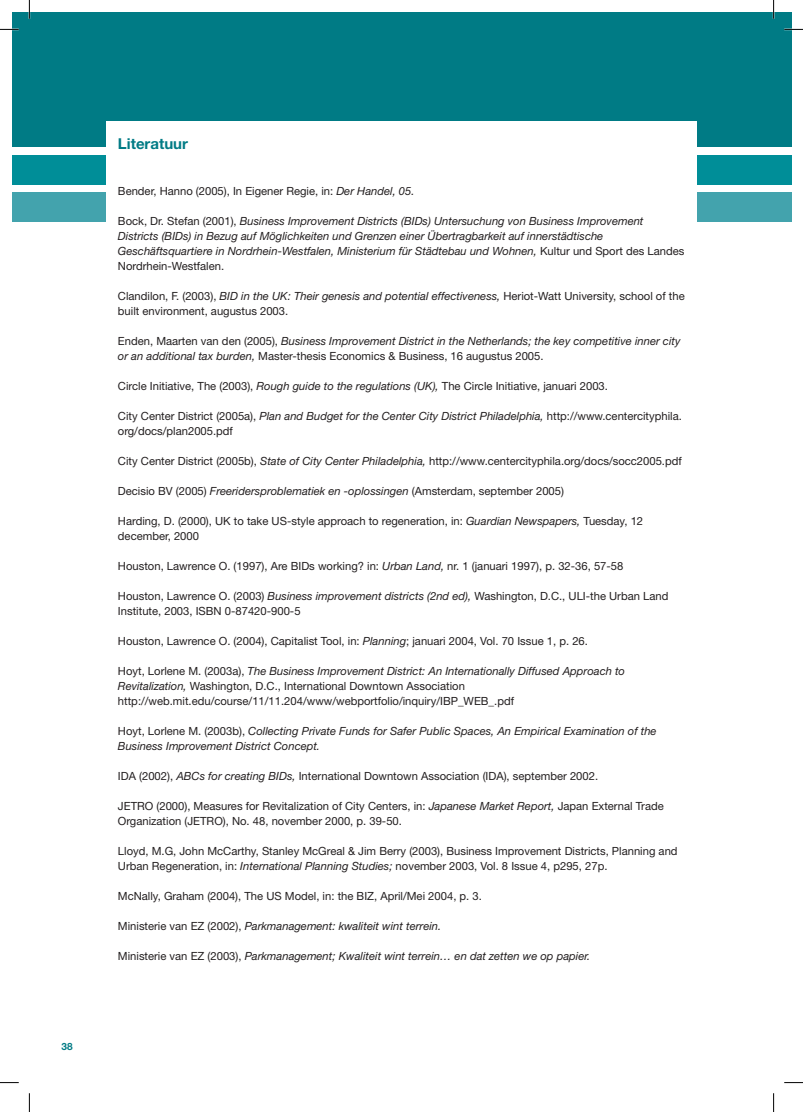
<style>
.page{position:relative;width:803px;height:1112px;background:#fff}
.page>*{position:absolute;margin:0;border:0;box-sizing:border-box;transform-origin:0 0}
.t1{font:700 15px "Helvetica Neue LT";color:#007b85}
.t2{font:11.25px/15px "Helvetica Neue LT";color:#231f20}
.t3{font:italic 11.25px/15px "Helvetica Neue LT";color:#231f20}
.t4{font:700 10px "Helvetica Neue LT";color:#007b85}
.s1{font-style:italic}
.s2{font-style:normal}
</style>
<div class="page">
<div style="left:12px;top:12px;width:761px;height:134px;background:#007b85"></div>
<div style="left:12px;top:155px;width:761px;height:29px;background:#008e98"></div>
<div style="left:12px;top:192px;width:761px;height:30px;background:#43a3ad"></div>
<div style="left:106px;top:122px;width:591px;height:853px;background:#fff"></div>
<div style="left:773px;top:12px;width:18px;height:134px;background:#007b85"></div>
<div style="left:773px;top:155px;width:18px;height:29px;background:#008e98"></div>
<div style="left:773px;top:192px;width:18px;height:30px;background:#43a3ad"></div>
<svg style="left:0;top:29px;width:19px;height:1px"></svg>
<svg style="left:784px;top:29px;width:19px;height:1px"></svg>
<svg style="left:0;top:1082px;width:19px;height:1px"></svg>
<svg style="left:784px;top:1082px;width:19px;height:1px"></svg>
<svg style="left:29px;top:0;width:1px;height:19px"></svg>
<svg style="left:29px;top:1093px;width:1px;height:18px"></svg>
<svg style="left:773px;top:0;width:1px;height:19px"></svg>
<svg style="left:773px;top:1093px;width:1px;height:18px"></svg>
<p class="t4" style="left:62px;top:1040px;width:13px">38</p>
<h1 class="t1" style="left:118px;top:135px;width:72px">Literatuur</h1>
<p class="t2" style="left:118px;top:183px;width:298px">Bender, Hanno (2005), In Eigener Regie, in: <span class="s1">Der Handel, 05.</span></p>
<p class="t3" style="left:118px;top:213px;width:568px"><span class="s2">Bock, Dr. Stefan (2001),</span> Business Improvement Districts (BIDs) Untersuchung von Business Improvement Districts (BIDs) in Bezug auf Möglichkeiten und Grenzen einer Übertragbarkeit auf innerstädtische Geschäftsquartiere in Nordrhein-Westfalen, Ministerium für Städtebau und Wohnen, <span class="s2">Kultur und Sport des Landes Nordrhein-Westfalen.</span></p>
<p class="t2" style="left:118px;top:288px;width:568px">Clandilon, F. (2003), <span class="s1">BID in the UK: Their genesis and potential effectiveness,</span> Heriot-Watt University, school of the built environment, augustus 2003.</p>
<p class="t3" style="left:118px;top:333px;width:564px"><span class="s2">Enden, Maarten van den (2005),</span> Business Improvement District in the Netherlands; the key competitive inner city or an additional tax burden, <span class="s2">Master-thesis Economics &amp; Business, 16 augustus 2005.</span></p>
<p class="t2" style="left:118px;top:378px;width:491px">Circle Initiative, The (2003), <span class="s1">Rough guide to the regulations (UK),</span> The Circle Initiative, januari 2003.</p>
<p class="t2" style="left:118px;top:408px;width:565px">City Center District (2005a), <span class="s1">Plan and Budget for the Center City District Philadelphia,</span> http://www.centercityphila. org/docs/plan2005.pdf</p>
<p class="t2" style="left:118px;top:453px;width:565px">City Center District (2005b), <span class="s1">State of City Center Philadelphia,</span> http://www.centercityphila.org/docs/socc2005.pdf</p>
<p class="t2" style="left:118px;top:483px;width:447px">Decisio BV (2005) <span class="s1">Freeridersproblematiek en -oplossingen</span> (Amsterdam, september 2005)</p>
<p class="t2" style="left:118px;top:513px;width:527px">Harding, D. (2000), UK to take US-style approach to regeneration, in: <span class="s1">Guardian Newspapers,</span> Tuesday, 12 december, 2000</p>
<p class="t2" style="left:118px;top:558px;width:507px">Houston, Lawrence O. (1997), Are BIDs working? in: <span class="s1">Urban Land,</span> nr. 1 (januari 1997), p. 32-36, 57-58</p>
<p class="t2" style="left:118px;top:588px;width:552px">Houston, Lawrence O. (2003) <span class="s1">Business improvement districts (2nd ed),</span> Washington, D.C., ULI-the Urban Land<br>Institute, 2003, ISBN 0-87420-900-5</p>
<p class="t2" style="left:118px;top:633px;width:471px">Houston, Lawrence O. (2004), Capitalist Tool, in: <span class="s1">Planning</span>; januari 2004, Vol. 70 Issue 1, p. 26.</p>
<p class="t2" style="left:118px;top:663px;width:509px">Hoyt, Lorlene M. (2003a), <span class="s1">The Business Improvement District: An Internationally Diffused Approach to<br>Revitalization,</span> Washington, D.C., International Downtown Association http://web.mit.edu/course/11/11.204/www/webportfolio/inquiry/IBP_WEB_.pdf</p>
<p class="t3" style="left:118px;top:723px;width:540px"><span class="s2">Hoyt, Lorlene M. (2003b),</span> Collecting Private Funds for Safer Public Spaces, An Empirical Examination of the<br>Business Improvement District Concept.</p>
<p class="t2" style="left:118px;top:768px;width:482px">IDA (2002), <span class="s1">ABCs for creating BIDs,</span> International Downtown Association (IDA), september 2002.</p>
<p class="t2" style="left:118px;top:798px;width:547px">JETRO (2000), Measures for Revitalization of City Centers, in: <span class="s1">Japanese Market Report,</span> Japan External Trade<br>Organization (JETRO), No. 48, november 2000, p. 39-50.</p>
<p class="t2" style="left:118px;top:843px;width:561px">Lloyd, M.G, John McCarthy, Stanley McGreal &amp; Jim Berry (2003), Business Improvement Districts, Planning and<br>Urban Regeneration, in: <span class="s1">International Planning Studies;</span> november 2003, Vol. 8 Issue 4, p295, 27p.</p>
<p class="t2" style="left:118px;top:888px;width:365px">McNally, Graham (2004), The US Model, in: the BIZ, April/Mei 2004, p. 3.</p>
<p class="t3" style="left:118px;top:918px;width:325px"><span class="s2">Ministerie van EZ (2002),</span> Parkmanagement: kwaliteit wint terrein.</p>
<p class="t3" style="left:118px;top:948px;width:474px"><span class="s2">Ministerie van EZ (2003),</span> Parkmanagement; Kwaliteit wint terrein… en dat zetten we op papier.</p>
</div>
